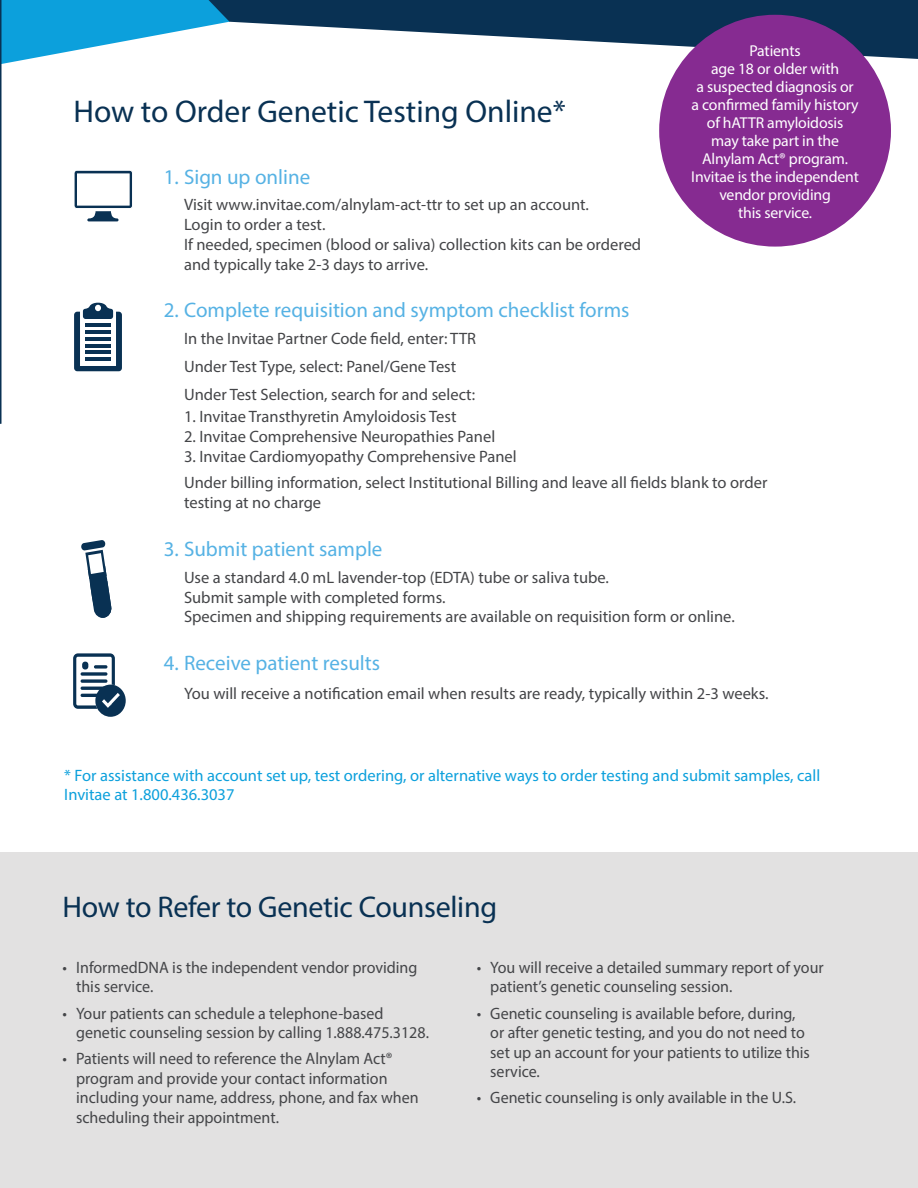
<style>
.page{position:relative;width:918px;height:1188px;background:#fff}
.page>*{position:absolute;margin:0;border:0;box-sizing:border-box;transform-origin:0 0}
.t1{font:31.5px "Myriad Pro";color:#093153}
.t2{font:30px "Myriad Pro";letter-spacing:-.01em;color:#093153}
.t3{font:21px "Myriad Pro";color:#56b2e4}
.t4{font:16.5px/19.5px "Myriad Pro";color:#444548}
.t5{font:16.5px/19.8px "Myriad Pro";color:#0ca0dc}
.t6{font:15.75px/18px "Myriad Pro";letter-spacing:-.01em;color:#fff;text-align:center}
</style>
<div class="page">
<div style="left:0;top:853px;width:918px;height:335px;background:#e2e1e1"></div>
<svg style="left:74px;top:302px;width:48px;height:69px"></svg>
<hr style="left:85px;top:324px;width:26px;height:3px;background:#093153">
<hr style="left:85px;top:330px;width:26px;height:4px;background:#093153">
<hr style="left:85px;top:337px;width:26px;height:3px;background:#093153">
<hr style="left:85px;top:344px;width:26px;height:3px;background:#093153">
<hr style="left:85px;top:351px;width:26px;height:3px;background:#093153">
<hr style="left:85px;top:357px;width:26px;height:4px;background:#093153">
<svg style="left:81px;top:540px;width:31px;height:78px"></svg>
<svg style="left:74px;top:170px;width:58px;height:51px"></svg>
<svg style="left:73px;top:653px;width:53px;height:64px"></svg>
<svg style="left:2px;top:0;width:916px;height:64px"></svg>
<hr style="left:0;top:0;width:2px;height:424px;background:#093153">
<div style="left:668px;top:24px;width:214px;height:214px;background:#862b91;border-radius:50%"></div>
<div style="left:659px;top:15px;width:232px;height:232px;border:18px solid #862b91;border-radius:50%"></div>
<p class="t6" style="left:691px;top:41px;width:169px">Patients<br>age 18 or older with<br>a suspected diagnosis or a confirmed family history of hATTR amyloidosis may take part in the<br>Alnylam Act® program.<br>Invitae is the independent vendor providing<br>this service.</p>
<h1 class="t1" style="left:73px;top:92px;width:494px">How to Order Genetic Testing Online*</h1>
<p class="t3" style="left:164px;top:164px;width:148px">1. Sign up online</p>
<p class="t4" style="left:184px;top:195px;width:459px">Visit www.invitae.com/alnylam-act-ttr to set up an account.<br>Login to order a test.<br>If needed, specimen (blood or saliva) collection kits can be ordered and typically take 2-3 days to arrive.</p>
<p class="t3" style="left:164px;top:297px;width:467px">2. Complete requisition and symptom checklist forms</p>
<p class="t4" style="left:184px;top:324px;width:294px;line-height:27.9px">In the Invitae Partner Code field, enter: TTR<br>Under Test Type, select: Panel/Gene Test<br>Under Test Selection, search for and select:</p>
<p class="t4" style="left:184px;top:407px;width:274px">1. Invitae Transthyretin Amyloidosis Test</p>
<p class="t4" style="left:184px;top:426px;width:313px">2. Invitae Comprehensive Neuropathies Panel</p>
<p class="t4" style="left:184px;top:443px;width:585px;line-height:26.5px">3. Invitae Cardiomyopathy Comprehensive Panel<br>Under billing information, select Institutional Billing and leave all fields blank to order</p>
<p class="t4" style="left:184px;top:493px;width:139px">testing at no charge</p>
<p class="t3" style="left:164px;top:536px;width:220px">3. Submit patient sample</p>
<p class="t4" style="left:184px;top:567px;width:552px">Use a standard 4.0 mL lavender-top (EDTA) tube or saliva tube.<br>Submit sample with completed forms.<br>Specimen and shipping requirements are available on requisition form or online.</p>
<p class="t3" style="left:164px;top:650px;width:218px">4. Receive patient results</p>
<p class="t4" style="left:184px;top:683px;width:586px">You will receive a notification email when results are ready, typically within 2-3 weeks.</p>
<p class="t5" style="left:64px;top:765px;width:757px">* For assistance with account set up, test ordering, or alternative ways to order testing and submit samples, call<br>Invitae at 1.800.436.3037</p>
<h2 class="t2" style="left:63px;top:888px;width:436px">How to Refer to Genetic Counseling</h2>
<p class="t4" style="left:76px;top:957px;width:343px;text-indent:-14px">• InformedDNA is the independent vendor providing this service.</p>
<p class="t4" style="left:76px;top:1003px;width:354px;text-indent:-13px">• Your patients can schedule a telephone-based genetic counseling session by calling 1.888.475.3128.</p>
<p class="t4" style="left:76px;top:1049px;width:344px;text-indent:-13px">• Patients will need to reference the Alnylam Act® program and provide your contact information including your name, address, phone, and fax when scheduling their appointment.</p>
<p class="t4" style="left:490px;top:957px;width:335px;text-indent:-13px">• You will receive a detailed summary report of your patient’s genetic counseling session.</p>
<p class="t4" style="left:490px;top:1003px;width:321px;text-indent:-13px">• Genetic counseling is available before, during, or after genetic testing, and you do not need to set up an account for your patients to utilize this service.</p>
<p class="t4" style="left:477px;top:1088px;width:321px">• Genetic counseling is only available in the U.S.</p>
</div>
